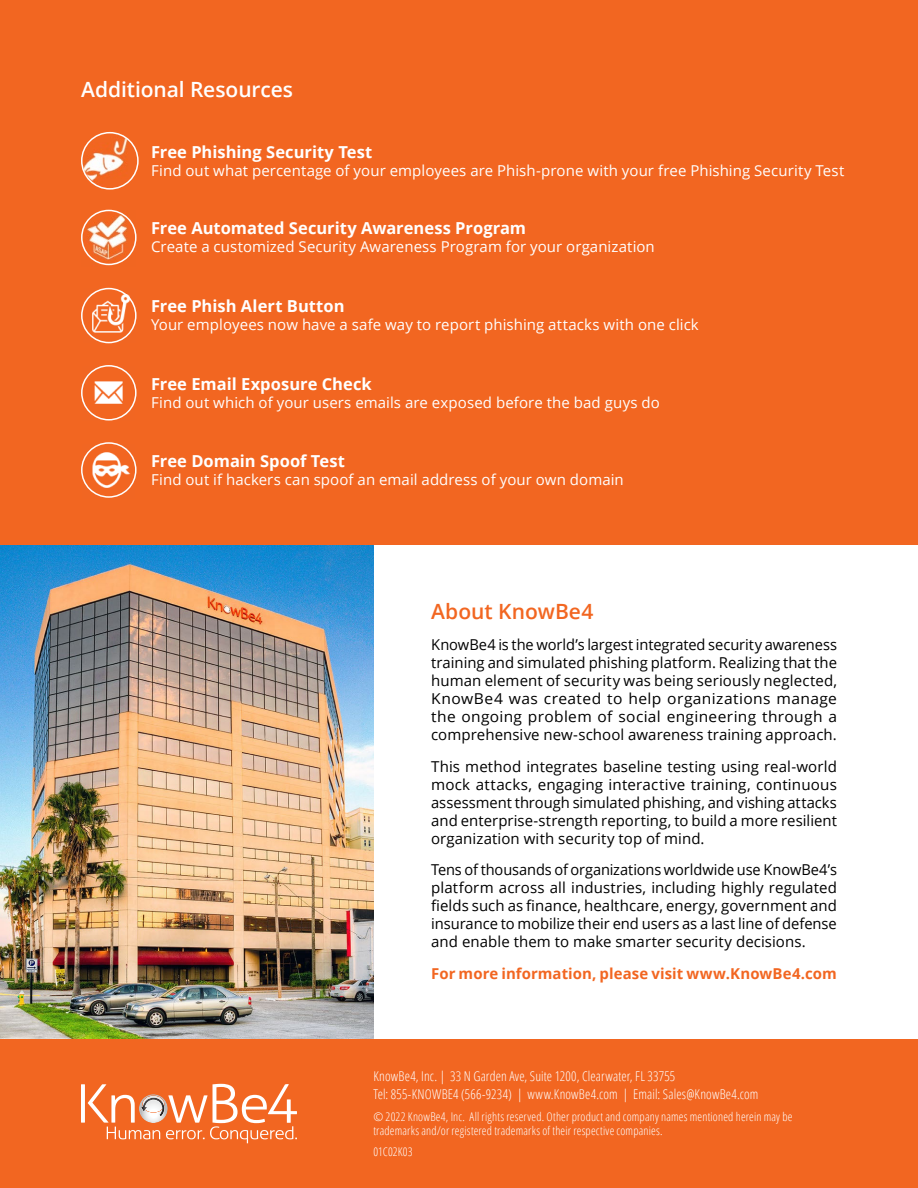
<style>
.page{position:relative;width:918px;height:1188px;background:#fff}
.page>*{position:absolute;margin:0;border:0;box-sizing:border-box;transform-origin:0 0}
.t1{font:600 21px "Open Sans";letter-spacing:-.005em;color:#fff}
.t2{font:600 21px "Open Sans";color:#f26621}
.t3{font:700 16.5px "Open Sans";color:#fff}
.t4{font:15px/18px "Open Sans";letter-spacing:.005em;color:#000;text-align:justify}
.t5{font:15px "Open Sans";letter-spacing:.005em;color:#fff}
.t6{font:700 15px "Open Sans";letter-spacing:.005em;color:#f26621}
.t7{font:300 condensed 13.5px/18px "Open Sans";letter-spacing:.01em;color:#fff}
.t8{font:300 condensed 12px/14.4px "Open Sans";letter-spacing:.015em;color:#fff}
</style>
<div class="page">
<img style="left:0;top:545px;width:373px;height:494px">
<div style="left:0;top:1039px;width:918px;height:149px;background:#f26621"></div>
<svg style="left:81px;top:1084px;width:216px;height:59px"></svg>
<div style="left:0;top:0;width:918px;height:545px;background:#f26621"></div>
<svg style="left:81px;top:132px;width:58px;height:58px"></svg>
<svg style="left:81px;top:210px;width:56px;height:55px"></svg>
<svg style="left:81px;top:288px;width:56px;height:55px"></svg>
<svg style="left:81px;top:365px;width:56px;height:56px"></svg>
<svg style="left:81px;top:442px;width:56px;height:56px"></svg>
<h1 class="t1" style="left:81px;top:78px;width:213px">Additional Resources</h1>
<p class="t3" style="left:151px;top:140px;width:223px">Free Phishing Security Test</p>
<p class="t5" style="left:151px;top:164px;width:695px">Find out what percentage of your employees are Phish-prone with your free Phishing Security Test</p>
<p class="t3" style="left:151px;top:217px;width:376px">Free Automated Security Awareness Program</p>
<p class="t5" style="left:151px;top:241px;width:505px">Create a customized Security Awareness Program for your organization</p>
<p class="t3" style="left:151px;top:300px;width:195px">Free Phish Alert Button</p>
<p class="t5" style="left:151px;top:319px;width:549px">Your employees now have a safe way to report phishing attacks with one click</p>
<p class="t3" style="left:151px;top:372px;width:222px">Free Email Exposure Check</p>
<p class="t5" style="left:151px;top:396px;width:510px">Find out which of your users emails are exposed before the bad guys do</p>
<p class="t3" style="left:151px;top:449px;width:195px">Free Domain Spoof Test</p>
<p class="t5" style="left:151px;top:473px;width:474px">Find out if hackers can spoof an email address of your own domain</p>
<h1 class="t2" style="left:431px;top:599px;width:164px">About KnowBe4</h1>
<p class="t4" style="left:431px;top:637px;width:407px">KnowBe4 is the world’s largest integrated security awareness training and simulated phishing platform. Realizing that the human element of security was being seriously neglected, KnowBe4 was created to help organizations manage the ongoing problem of social engineering through a comprehensive new-school awareness training approach.</p>
<p class="t4" style="left:431px;top:759px;width:407px">This method integrates baseline testing using real-world mock attacks, engaging interactive training, continuous assessment through simulated phishing, and vishing attacks and enterprise-strength reporting, to build a more resilient organization with security top of mind.</p>
<p class="t4" style="left:431px;top:862px;width:407px">Tens of thousands of organizations worldwide use KnowBe4’s platform across all industries, including highly regulated fields such as finance, healthcare, energy, government and insurance to mobilize their end users as a last line of defense and enable them to make smarter security decisions.</p>
<p class="t6" style="left:431px;top:967px;width:407px">For more information, please visit www.KnowBe4.com</p>
<p class="t7" style="left:373px;top:1069px;width:387px">KnowBe4, Inc. | 33 N Garden Ave, Suite 1200, Clearwater, FL 33755<br>Tel: 855-KNOWBE4 (566-9234) | www.KnowBe4.com | Email: Sales@KnowBe4.com</p>
<p class="t8" style="left:373px;top:1110px;width:421px">© 2022 KnowBe4, Inc. All rights reserved. Other product and company names mentioned herein may be trademarks and/or registered trademarks of their respective companies.</p>
<p class="t8" style="left:373px;top:1146px;width:41px">01C02K03</p>
</div>
